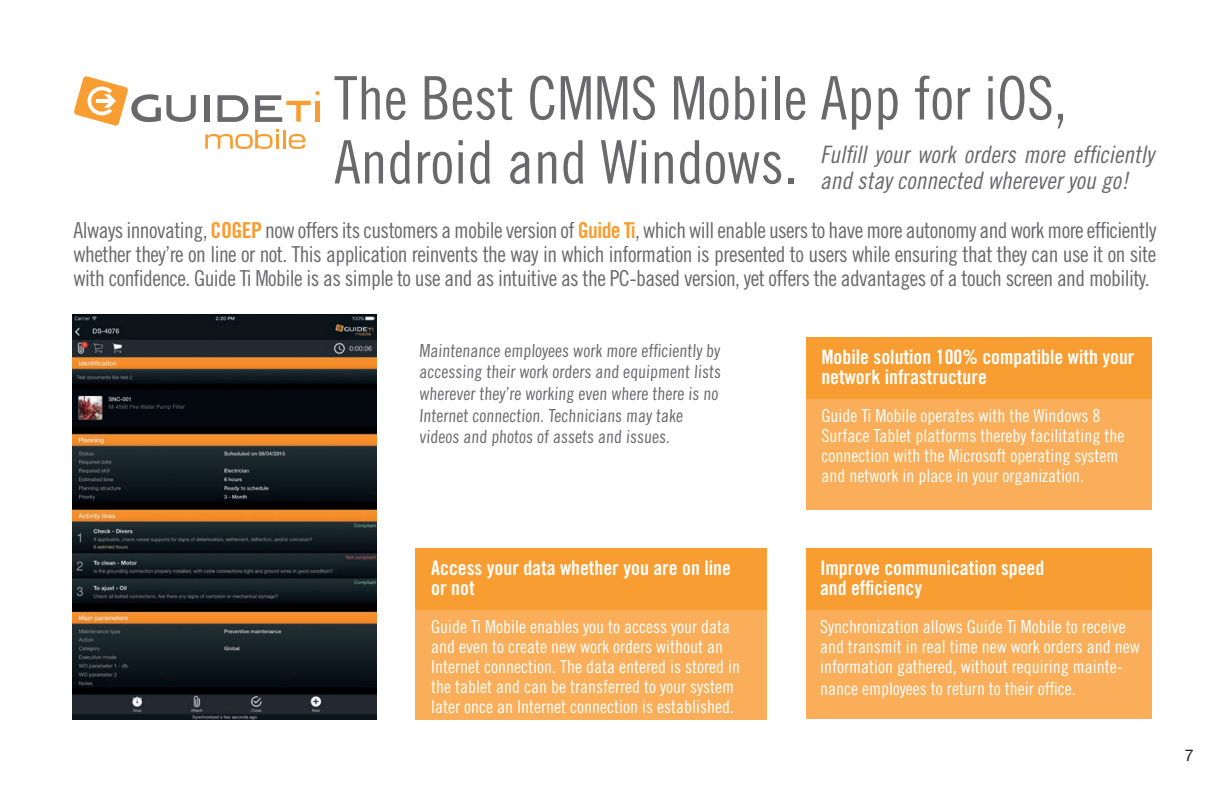
<style>
.page{position:relative;width:1224px;height:792px;background:#fff}
.page>*{position:absolute;margin:0;border:0;box-sizing:border-box;transform-origin:0 0}
.t1{font:60px/64px "Trade Gothic Cond Eighteen";color:#69696c}
.t2{font:italic 24px/26px "Trade Gothic Cond Eighteen";color:#69696c}
.t3{font:22px/24px "Trade Gothic Cond Eighteen";letter-spacing:-.025em;color:#69696c;text-align:justify}
.t4{font:20px/20px "Trade Gothic Bold Cond Twenty";color:#fff}
.t5{font:18px/20px "Trade Gothic Cond Eighteen";color:#fff}
.t6{font:18px/21.6px "Trade Gothic Cond Eighteen";color:#69696c}
.t7{font:16px "Helvetica Neue";color:#231f20}
.s1{font-family:"Trade Gothic Bold Cond Twenty";color:#f89d31}
</style>
<div class="page">
<div style="left:806px;top:554px;width:346px;height:165px;background:#faae59"></div>
<div style="left:806px;top:548px;width:346px;height:61px;background:#f89d31"></div>
<div style="left:415px;top:554px;width:351px;height:166px;background:#faae59"></div>
<div style="left:415px;top:548px;width:351px;height:61px;background:#f89d31"></div>
<div style="left:806px;top:343px;width:346px;height:166px;background:#faae59"></div>
<div style="left:806px;top:337px;width:346px;height:61px;background:#f89d31"></div>
<div style="left:204px;top:95px;width:5px;height:27px;background:#69696c"></div>
<svg style="left:218px;top:95px;width:30px;height:27px"></svg>
<svg style="left:74px;top:76px;width:122px;height:50px"></svg>
<svg style="left:255px;top:91px;width:65px;height:31px"></svg>
<div style="left:315px;top:101px;width:5px;height:21px;background:#f89d31"></div>
<svg style="left:205px;top:130px;width:100px;height:19px"></svg>
<img style="left:72px;top:314px;width:304px;height:406px">
<h1 class="t1" style="left:334px;top:65px;width:735px">The Best CMMS Mobile App for iOS,<br>Android and Windows.</h1>
<p class="t3" style="left:74px;top:218px;width:1084px">Always innovating, <span class="s1">COGEP</span> now offers its customers a mobile version of <span class="s1">Guide Ti</span>, which will enable users to have more autonomy and work more efficiently whether they’re on line or not. This application reinvents the way in which information is presented to users while ensuring that they can use it on site with confidence. Guide Ti Mobile is as simple to use and as intuitive as the PC-based version, yet offers the advantages of a touch screen and mobility.</p>
<h2 class="t2" style="left:820px;top:141px;width:341px">Fulfill your work orders more efficiently and stayconnected whereveryou go!</h2>
<p class="t6" style="left:419px;top:339px;width:305px">Maintenance employees work more efficiently by accessing their work orders and equipment lists wherever they’re working even where there is no Internet connection. Technicians may take videos and photos of assets and issues.</p>
<p class="t4" style="left:821px;top:347px;width:315px">Mobile solution 100% compatible with your network infrastructure</p>
<p class="t5" style="left:821px;top:406px;width:304px">Guide Ti Mobile operates with the Windows 8<br>Surface Tablet platforms thereby facilitating the connection with the Microsoft operating system and network in place in your organization.</p>
<p class="t4" style="left:431px;top:558px;width:301px">Access your data whether you are on line or not</p>
<p class="t5" style="left:431px;top:616px;width:310px">Guide Ti Mobile enables you to access your data and even to create new work orders without an Internet connection. The data entered is stored in the tablet and can be transferred to your system later once an Internet connection is established.</p>
<p class="t4" style="left:820px;top:558px;width:226px">Improve communication speed and efficiency</p>
<p class="t5" style="left:820px;top:616px;width:321px;line-height:20.6px">Synchronization allows Guide Ti Mobile to receive and transmit in real time new work orders and new information gathered, without requiring mainte&shy;nance employees to return to their office.</p>
<p class="t7" style="left:1185px;top:744px;width:10px">7</p>
</div>
